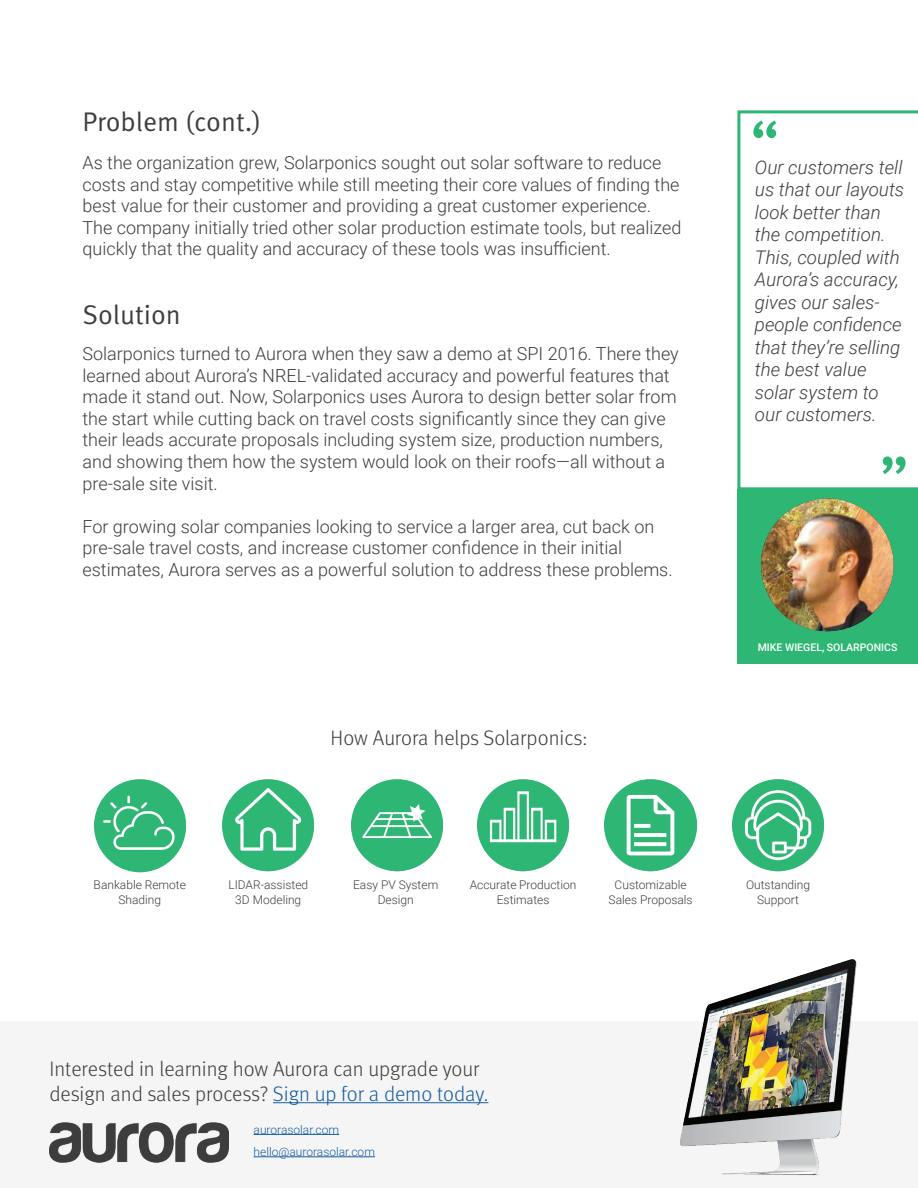
<style>
.page{position:relative;width:918px;height:1188px;background:#fff}
.page>*{position:absolute;margin:0;border:0;box-sizing:border-box;transform-origin:0 0}
.t1{font:66px "Meta Pro Norm";color:#2eb674}
.t2{font:27px "Meta Pro Norm";color:#3e3e3f}
.t3{font:300 21px/25.2px "Meta Pro";color:#3e3e3f}
.t4{font:italic 300 18.75px/22.5px "Roboto";color:#3e3e3f}
.t5{font:300 18px/21.6px "Roboto";color:#3e3e3f}
.t6{font:300 12px/14.4px "Roboto";color:#3e3e3f;text-align:center}
.t7{font:300 12px/22.4px "Roboto";color:#175d9e}
.t8{font:500 10.5px "Roboto";color:#fff}
.s1{color:#175d9e}
</style>
<div class="page">
<div style="left:737px;top:489px;width:181px;height:175px;background:#2eb674"></div>
<svg style="left:737px;top:110px;width:181px;height:379px"></svg>
<img style="left:761px;top:499px;width:133px;height:132px;border-radius:66px">
<div style="left:0;top:1022px;width:918px;height:166px;background:#f5f5f6"></div>
<hr style="left:254px;top:1134px;width:85px;height:1px;background:#175d9e">
<hr style="left:254px;top:1157px;width:121px;height:1px;background:#175d9e">
<img style="left:680px;top:959px;width:177px;height:216px">
<hr style="left:273px;top:1102px;width:215px;height:1px;background:#175d9e">
<img style="left:50px;top:1122px;width:179px;height:40px">
<img style="left:732px;top:779px;width:93px;height:92px">
<img style="left:604px;top:779px;width:93px;height:93px">
<img style="left:477px;top:779px;width:93px;height:93px">
<img style="left:351px;top:779px;width:93px;height:93px">
<img style="left:222px;top:779px;width:93px;height:93px">
<img style="left:94px;top:779px;width:93px;height:93px">
<h2 class="t2" style="left:83px;top:101px;width:180px">Problem (cont.)</h2>
<p class="t5" style="left:83px;top:151px;width:600px">As the organization grew, Solarponics sought out solar software to reduce costs and stay competitive while still meeting their core values of finding the best value for their customer and providing a great customer experience.<br>The company initially tried other solar production estimate tools, but realized quickly that the quality and accuracy of these tools was insufficient.</p>
<h2 class="t2" style="left:83px;top:294px;width:100px">Solution</h2>
<p class="t5" style="left:83px;top:342px;width:598px">Solarponics turned to Aurora when they saw a demo at SPI 2016. There they learned about Aurora’s NREL-validated accuracy and powerful features that made it stand out. Now, Solarponics uses Aurora to design better solar from the start while cutting back on travel costs significantly since they can give their leads accurate proposals including system size, production numbers, and showing them how the system would look on their roofs—all without a pre-sale site visit.</p>
<p class="t5" style="left:83px;top:515px;width:592px">For growing solar companies looking to service a larger area, cut back on pre-sale travel costs, and increase customer confidence in their initial estimates, Aurora serves as a powerful solution to address these problems.</p>
<p class="t3" style="left:331px;top:724px;width:258px">How Aurora helps Solarponics:</p>
<h1 class="t1" style="left:749px;top:95px;width:32px">“</h1>
<p class="t4" style="left:755px;top:155px;width:151px">Our customers tell us that our layouts look better than the competition.<br>This, coupled with<br>Aurora’s accuracy, gives our sales&shy;people confidence that they’re selling the best value solar system to our customers.</p>
<h1 class="t1" style="left:910px;top:500px;width:32px;rotate:-180deg">“</h1>
<p class="t8" style="left:758px;top:640px;width:141px">MIKE WIEGEL, SOLARPONICS</p>
<p class="t6" style="left:94px;top:877px;width:94px">Bankable Remote<br>Shading</p>
<p class="t6" style="left:228px;top:877px;width:81px">LIDAR-assisted<br>3D Modeling</p>
<p class="t6" style="left:353px;top:877px;width:87px">Easy PV System<br>Design</p>
<p class="t6" style="left:470px;top:877px;width:108px">Accurate Production<br>Estimates</p>
<p class="t6" style="left:609px;top:877px;width:86px">Customizable<br>Sales Proposals</p>
<p class="t6" style="left:746px;top:877px;width:66px">Outstanding<br>Support</p>
<p class="t3" style="left:50px;top:1055px;width:440px">Interested in learning how Aurora can upgrade your design and sales process? <span class="s1">Sign up for a demo today.</span></p>
<p class="t7" style="left:254px;top:1118px;width:123px">aurorasolar.com hello@aurorasolar.com</p>
</div>
